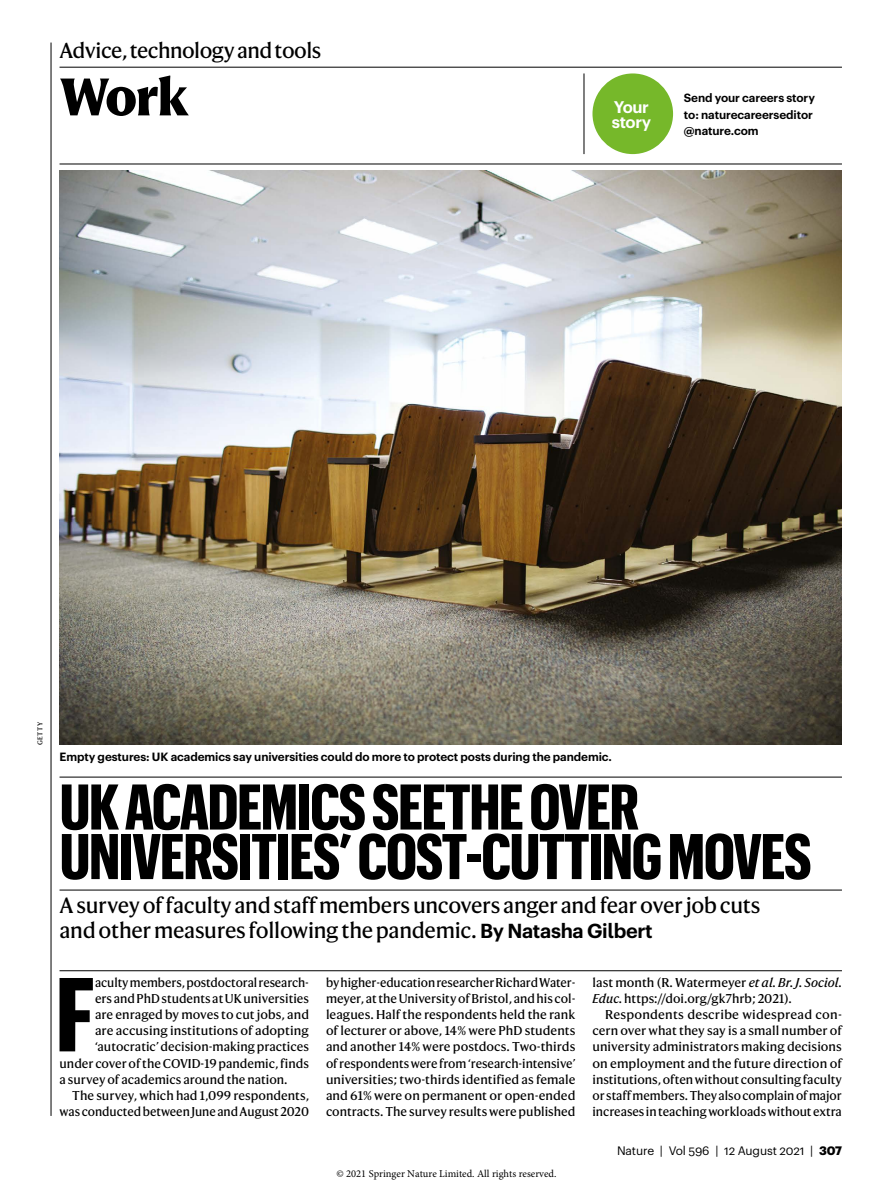
<style>
.page{position:relative;width:893px;height:1187px;background:#fff}
.page>*{position:absolute;margin:0;border:0;box-sizing:border-box;transform-origin:0 0}
.t1{font:700 102.6px "Graphik X Cond";color:#000}
.t2{font:700 63px/49.5px "Graphik X Cond";letter-spacing:-.02em;color:#000}
.t3{font:800 51px "Harding";color:#000}
.t4{font:21.3px/24.5px "Harding Text";letter-spacing:-.015em;color:#000}
.t5{font:21px "Harding Text";letter-spacing:-.025em;color:#000}
.t6{font:600 16.5px/15px "Graphik Naturel";letter-spacing:-.025em;color:#fff}
.t7{font:12.3px/16px "Harding Text";color:#000;text-align:justify}
.t8{font:12px "Graphik Naturel";letter-spacing:-.01em;color:#000}
.t9{font:600 11.7px/16.2px "Graphik Naturel";letter-spacing:-.005em;color:#000}
.t10{font:10.5px "Minion Pro";color:#000}
.t11{font:6.75px "Harding Text";letter-spacing:.06em;color:#000}
.s1{font-family:"Graphik Naturel";font-weight:600;font-size:19.8px}
.s2{font-style:italic}
.s3{font-weight:700}
</style>
<div class="page">
<hr style="left:60px;top:889px;width:782px;height:1px;background:#000">
<hr style="left:60px;top:970px;width:782px;height:1px;background:#000">
<img style="left:60px;top:170px;width:782px;height:574px">
<hr style="left:60px;top:776px;width:782px;height:1px;background:#000">
<hr style="left:51px;top:43px;width:1px;height:1072px;background:#000">
<hr style="left:60px;top:164px;width:782px;height:1px;background:#000">
<hr style="left:60px;top:67px;width:782px;height:1px;background:#000">
<div style="left:592px;top:73px;width:81px;height:81px;background:#76b82a;border-radius:50%"></div>
<hr style="left:584px;top:73px;width:1px;height:81px;background:#000">
<h3 class="t5" style="left:60px;top:37px;width:263px">Advice, technology and tools</h3>
<h3 class="t3" style="left:60px;top:65px;width:131px">Work</h3>
<h3 class="t6" style="left:612px;top:98px;width:41px">Your story</h3>
<p class="t9" style="left:684px;top:89px;width:133px">Send your careers story to: naturecareerseditor @nature.com</p>
<p class="t11" style="left:36px;top:744px;width:24px;rotate:-90deg">GETTY</p>
<p class="t9" style="left:60px;top:747px;width:554px">Empty gestures: UK academics say universities could do more to protect posts during the pandemic.</p>
<h2 class="t2" style="left:60px;top:777px;width:754px">UK ACADEMICS SEETHE OVER<br>UNIVERSITIES’ COST-CUTTING MOVES</h2>
<h3 class="t4" style="left:60px;top:893px;width:702px">A survey of faculty and staff members uncovers anger and fear over job cuts and other measures following the pandemic. <span class="s1">By Natasha Gilbert</span></h3>
<h1 class="t1" style="left:56px;top:941px;width:41px">F</h1>
<p class="t7" style="left:95px;top:974px;width:215px">aculty members, postdoctoral research-</p>
<p class="t7" style="left:95px;top:990px;width:215px">ers and PhD students at UK universities</p>
<p class="t7" style="left:95px;top:1006px;width:216px">are enraged by moves to cut jobs, and</p>
<p class="t7" style="left:95px;top:1022px;width:215px">are accusing institutions of adopting</p>
<p class="t7" style="left:95px;top:1039px;width:215px">‘autocratic’ decision-making practices</p>
<p class="t7" style="left:60px;top:1055px;width:251px">under cover of the COVID-19 pandemic, finds</p>
<p class="t7" style="left:60px;top:1071px;width:230px">a survey of academics around the nation.</p>
<p class="t7" style="left:72px;top:1087px;width:238px">The survey, which had 1,099 respondents,</p>
<p class="t7" style="left:60px;top:1103px;width:251px">was conducted between June and August 2020</p>
<p class="t7" style="left:326px;top:974px;width:251px">by higher-education researcher Richard Water&shy;meyer, at the University of Bristol, and his col&shy;leagues. Half the respondents held the rank of lecturer or above, 14% were PhD students and another 14% were postdocs. Two-thirds of respondents were from ‘research-intensive’ universities; two-thirds identified as female and 61% were on permanent or open-ended contracts. The survey results were published</p>
<p class="t7" style="left:592px;top:974px;width:251px">last month (R. Watermeyer <span class="s2">et al. Br. J. Sociol.<br>Educ.</span> https://doi.org/gk7hrb; 2021).</p>
<p class="t7" style="left:592px;top:1006px;width:251px;text-indent:13px">Respondents describe widespread con&shy;cern over what they say is a small number of university administrators making decisions on employment and the future direction of institutions, often without consulting faculty or staff members. They also complain of major increases in teaching workloads without extra</p>
<p class="t10" style="left:336px;top:1166px;width:222px">© 2021 Springer Nature Limited. All rights reserved.</p>
<p class="t8" style="left:617px;top:1141px;width:226px">Nature | Vol 596 | 12 August 2021 | <span class="s3">307</span></p>
</div>
